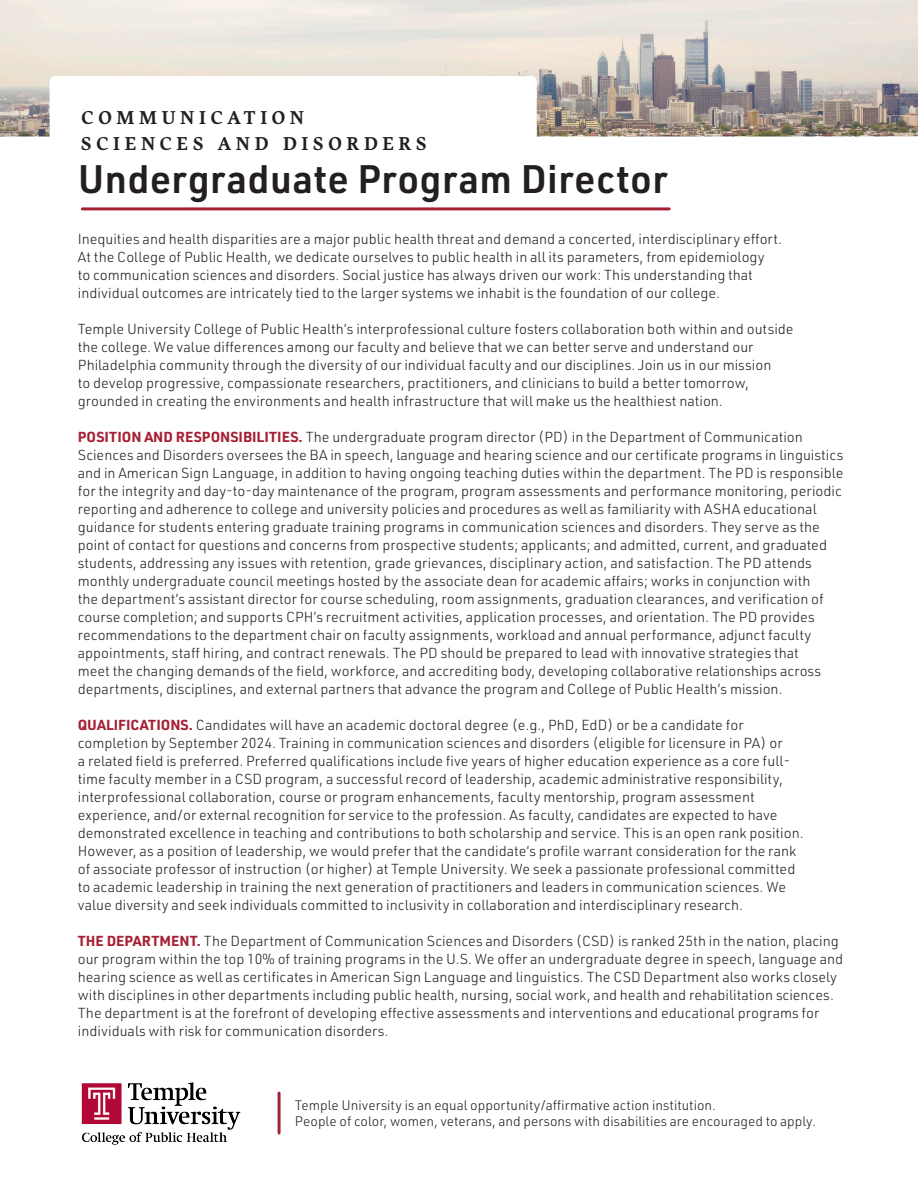
<style>
.page{position:relative;width:918px;height:1188px;background:#fff}
.page>*{position:absolute;margin:0;border:0;box-sizing:border-box;transform-origin:0 0}
.t1{font:600 39px "URWDIN";letter-spacing:.01em;color:#231f20}
.t2{font:700 18.75px/25.5px "Harfang";letter-spacing:.25em;color:#231f20}
.t3{font:300 14.25px/18px "URWDIN";color:#231f20}
.t4{font:300 13.5px "URWDIN";color:#231f20}
.s1{font-weight:700;color:#a62035}
</style>
<div class="page">
<img style="left:0;top:0;width:918px;height:137px">
<div style="left:50px;top:76px;width:487px;height:337px;background:#fff;border-radius:5px"></div>
<hr style="left:82px;top:207px;width:587px;height:3px;background:#a62035">
<hr style="left:278px;top:1093px;width:3px;height:40px;background:#a62035">
<img style="left:81px;top:1082px;width:160px;height:63px">
<p class="t2" style="left:81px;top:105px;width:347px">COMMUNICATION<br>SCIENCES AND DISORDERS</p>
<p class="t1" style="left:78px;top:153px;width:591px">Undergraduate Program Director</p>
<p class="t3" style="left:78px;top:230px;width:706px">Inequities and health disparities are a major public health threat and demand a concerted, interdisciplinary effort.<br>At the College of Public Health, we dedicate ourselves to public health in all its parameters, from epidemiology<br>to communication sciences and disorders. Social justice has always driven our work: This understanding that individual outcomes are intricately tied to the larger systems we inhabit is the foundation of our college.</p>
<p class="t3" style="left:78px;top:320px;width:717px">Temple University College of Public Health’s interprofessional culture fosters collaboration both within and outside the college. We value differences among our faculty and believe that we can better serve and understand our Philadelphia community through the diversity of our individual faculty and our disciplines. Join us in our mission<br>to develop progressive, compassionate researchers, practitioners, and clinicians to build a better tomorrow, grounded in creating the environments and health infrastructure that will make us the healthiest nation.</p>
<p class="t3" style="left:78px;top:428px;width:767px"><span class="s1">POSITION AND RESPONSIBILITIES.</span> The undergraduate program director (PD) in the Department of Communication Sciences and Disorders oversees the BA in speech, language and hearing science and our certificate programs in linguistics and in American Sign Language, in addition to having ongoing teaching duties within the department. The PD is responsible for the integrity and day-to-day maintenance of the program, program assessments and performance monitoring, periodic reporting and adherence to college and university policies and procedures as well as familiarity with ASHA educational guidance for students entering graduate training programs in communication sciences and disorders. They serve as the point of contact for questions and concerns from prospective students; applicants; and admitted, current, and graduated students, addressing any issues with retention, grade grievances, disciplinary action, and satisfaction. The PD attends monthly undergraduate council meetings hosted by the associate dean for academic affairs; works in conjunction with<br>the department’s assistant director for course scheduling, room assignments, graduation clearances, and verification of course completion; and supports CPH’s recruitment activities, application processes, and orientation. The PD provides recommendations to the department chair on faculty assignments, workload and annual performance, adjunct faculty appointments, staff hiring, and contract renewals. The PD should be prepared to lead with innovative strategies that<br>meet the changing demands of the field, workforce, and accrediting body, developing collaborative relationships across departments, disciplines, and external partners that advance the program and College of Public Health’s mission.</p>
<p class="t3" style="left:78px;top:716px;width:727px"><span class="s1">QUALIFICATIONS.</span> Candidates will have an academic doctoral degree (e.g., PhD, EdD) or be a candidate for completion by September 2024. Training in communication sciences and disorders (eligible for licensure in PA) or<br>a related field is preferred. Preferred qualifications include five years of higher education experience as a core full&shy;time faculty member in a CSD program, a successful record of leadership, academic administrative responsibility, interprofessional collaboration, course or program enhancements, faculty mentorship, program assessment experience, and/or external recognition for service to the profession. As faculty, candidates are expected to have demonstrated excellence in teaching and contributions to both scholarship and service. This is an open rank position.<br>However, as a position of leadership, we would prefer that the candidate’s profile warrant consideration for the rank of associate professor of instruction (or higher) at Temple University. We seek a passionate professional committed to academic leadership in training the next generation of practitioners and leaders in communication sciences. We value diversity and seek individuals committed to inclusivity in collaboration and interdisciplinary research.</p>
<p class="t3" style="left:78px;top:932px;width:767px"><span class="s1">THE DEPARTMENT.</span> The Department of Communication Sciences and Disorders (CSD) is ranked 25th in the nation, placing our program within the top 10% of training programs in the U.S. We offer an undergraduate degree in speech, language and hearing science as well as certificates in American Sign Language and linguistics. The CSD Department also works closely with disciplines in other departments including public health, nursing, social work, and health and rehabilitation sciences.<br>The department is at the forefront of developing effective assessments and interventions and educational programs for individuals with risk for communication disorders.</p>
<p class="t4" style="left:295px;top:1096px;width:423px">Temple University is an equal opportunity/affirmative action institution.</p>
<p class="t4" style="left:295px;top:1113px;width:523px">People of color, women, veterans, and persons with disabilities are encouraged to apply.</p>
</div>
